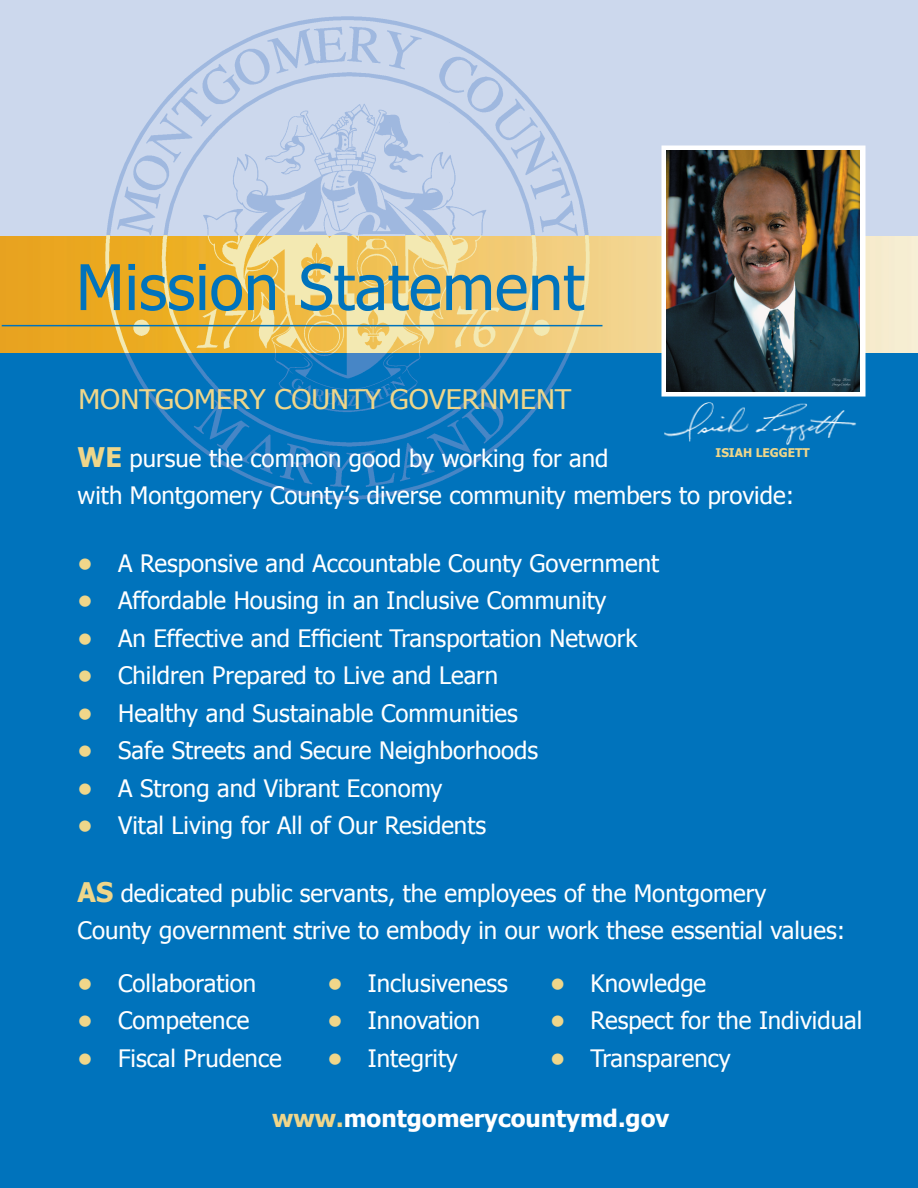
<style>
.page{position:relative;width:918px;height:1188px;background:#fff}
.page>*{position:absolute;margin:0;border:0;box-sizing:border-box;transform-origin:0 0}
.t1{font:63px "Tahoma";color:#0073bc}
.t2{font:27px "Tahoma";color:#efd68a;scale:1.05 1}
.t3{font:24px/37.5px "Tahoma";color:#fff}
.t4{font:700 24px "Tahoma";color:#fff}
.t5{font:700 12px "Tahoma";color:#efd68a}
.s1{font-weight:700;font-size:27px;color:#efd68a}
.s2{font-weight:700;color:#efd68a}
.s3{color:#efd68a}
</style>
<div class="page">
<div style="left:0;top:0;width:918px;height:243px;background:#ccd8ed"></div>
<div style="left:0;top:349px;width:918px;height:839px;background:#0073bc"></div>
<img style="left:106px;top:17px;width:483px;height:219px">
<img style="left:664px;top:402px;width:193px;height:43px">
<img style="left:106px;top:352px;width:484px;height:148px">
<img style="left:0;top:236px;width:918px;height:116px">
<hr style="left:2px;top:325px;width:600px;height:1px;background:#0073bc">
<svg style="left:665px;top:149px;width:198px;height:245px;fill:#fff"></svg>
<div style="left:662px;top:146px;width:204px;height:251px;border:2px solid #fff"></div>
<img style="left:667px;top:151px;width:192px;height:240px">
<h1 class="t1" style="left:76px;top:245px;width:510px">Mission Statement</h1>
<p class="t2" style="left:78px;top:381px;width:471px">MONTGOMERY COUNTY GOVERNMENT</p>
<p class="t3" style="left:78px;top:438px;width:718px"><span class="s1">WE</span> pursue the common good by working for and<br>with Montgomery County’s diverse community members to provide:</p>
<p class="t5" style="left:716px;top:444px;width:96px">ISIAH LEGGETT</p>
<p class="t3" style="left:78px;top:543px;width:583px"><span class="s2">•</span> A Responsive and Accountable County Government</p>
<p class="t3" style="left:78px;top:581px;width:530px"><span class="s2">•</span> Affordable Housing in an Inclusive Community</p>
<p class="t3" style="left:78px;top:618px;width:561px"><span class="s2">•</span> An Effective and Efficient Transportation Network</p>
<p class="t3" style="left:78px;top:656px;width:422px"><span class="s2">•</span> Children Prepared to Live and Learn</p>
<p class="t3" style="left:78px;top:693px;width:442px"><span class="s2">•</span> Healthy and Sustainable Communities</p>
<p class="t3" style="left:78px;top:731px;width:462px"><span class="s2">•</span> Safe Streets and Secure Neighborhoods</p>
<p class="t3" style="left:78px;top:768px;width:366px"><span class="s2">•</span> A Strong and Vibrant Economy</p>
<p class="t3" style="left:78px;top:806px;width:410px"><span class="s2">•</span> Vital Living for All of Our Residents</p>
<p class="t3" style="left:78px;top:873px;width:769px"><span class="s1">AS</span> dedicated public servants, the employees of the Montgomery<br>County government strive to embody in our work these essential values:</p>
<p class="t3" style="left:78px;top:963px;width:180px"><span class="s2">•</span> Collaboration</p>
<p class="t3" style="left:327px;top:963px;width:182px"><span class="s2">•</span> Inclusiveness</p>
<p class="t3" style="left:550px;top:963px;width:158px"><span class="s2">•</span> Knowledge</p>
<p class="t3" style="left:78px;top:1001px;width:173px"><span class="s2">•</span> Competence</p>
<p class="t3" style="left:327px;top:1001px;width:155px"><span class="s2">•</span> Innovation</p>
<p class="t3" style="left:550px;top:1001px;width:314px"><span class="s2">•</span> Respect for the Individual</p>
<p class="t3" style="left:78px;top:1038px;width:206px"><span class="s2">•</span> Fiscal Prudence</p>
<p class="t3" style="left:327px;top:1038px;width:132px"><span class="s2">•</span> Integrity</p>
<p class="t3" style="left:550px;top:1038px;width:182px"><span class="s2">•</span> Transparency</p>
<p class="t4" style="left:272px;top:1101px;width:399px"><span class="s3">www.</span>montgomerycountymd.gov</p>
</div>
